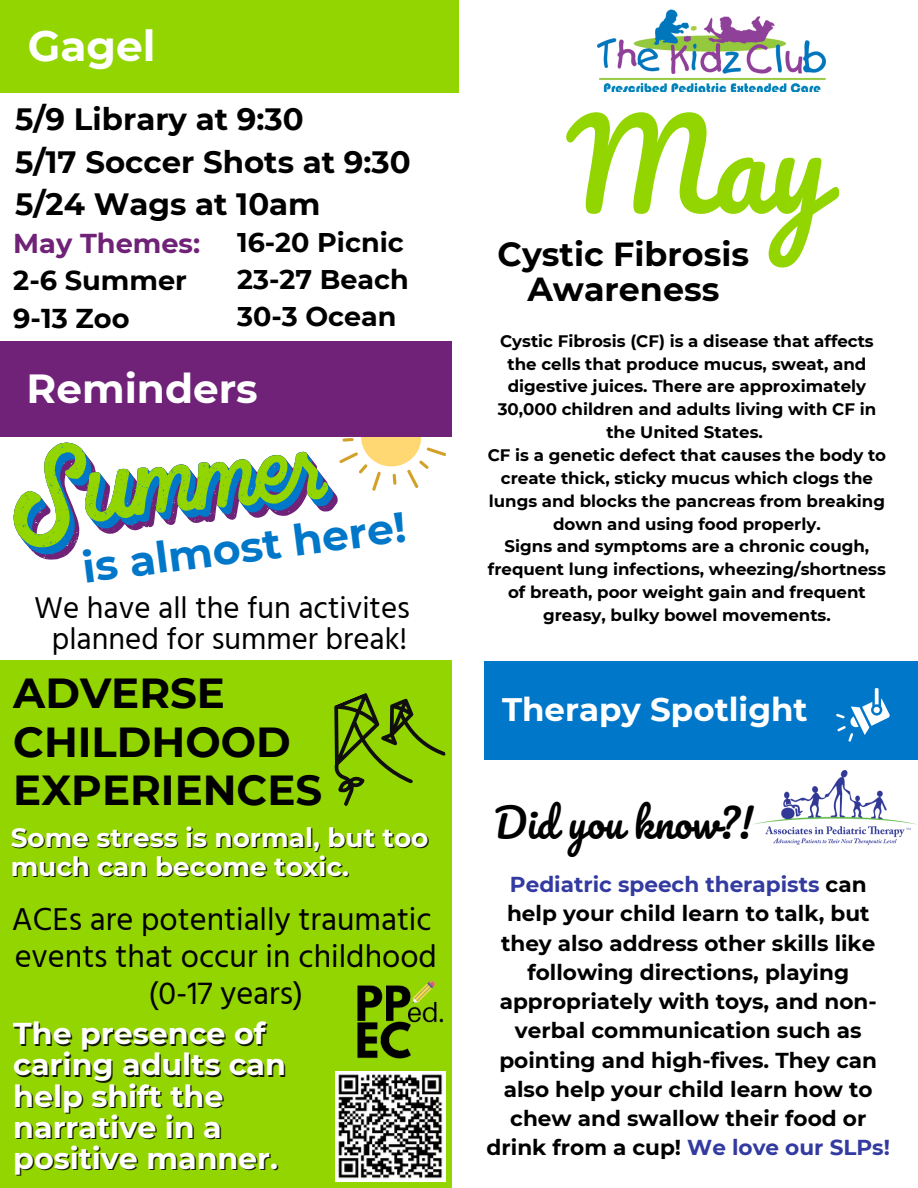
<style>
.page{position:relative;width:918px;height:1188px;background:#fff}
.page>*{position:absolute;margin:0;border:0;box-sizing:border-box;transform-origin:0 0}
.t1{font:119.1px "Pacifico";color:#93d500}
.t2{font:700 42.45px "Montserrat";color:#0077c8}
.t3{font:700 42.3px "Montserrat";color:#fff}
.t4{font:700 41.85px/48.3px "Montserrat";color:#000}
.t5{font:700 40.65px "Montserrat";color:#fff}
.t6{font:39.75px "Pacifico";color:#000}
.t7{font:700 33.3px/35px "Montserrat";color:#000;text-align:center}
.t8{font:700 32.55px "Montserrat";color:#fff}
.t9{font:32.4px/37.2px "Hind";color:#000;text-align:center}
.t10{font:30.9px/31.5px "Hind";color:#000;text-align:center}
.t11{font:700 30.75px "Montserrat";color:#000}
.t12{font:700 30.15px/31px "Montserrat";color:#fff}
.t13{font:700 27.3px "Montserrat";color:#000}
.t14{font:700 27.3px "Montserrat";color:#6f2277}
.t15{font:700 27px "Montserrat";color:#000}
.t16{font:700 26.4px/28.3px "Montserrat";color:#fff}
.t17{font:700 21.6px/29.2px "Montserrat";color:#000;text-align:center}
.t18{font:700 16.65px/22.8px "Montserrat";color:#000;text-align:center}
.s1{color:#333aa0}
</style>
<div class="page">
<div style="left:0;top:0;width:459px;height:92px;background:#93d500"></div>
<div style="left:0;top:341px;width:451px;height:96px;background:#6f2277"></div>
<div style="left:0;top:661px;width:452px;height:527px;background:#93d500"></div>
<img style="left:357px;top:980px;width:87px;height:79px">
<img style="left:598px;top:9px;width:228px;height:83px">
<div style="left:484px;top:661px;width:434px;height:99px;background:#0077c8"></div>
<svg style="left:836px;top:688px;width:54px;height:54px"></svg>
<img style="left:336px;top:1072px;width:110px;height:110px">
<img style="left:753px;top:771px;width:164px;height:74px">
<svg style="left:334px;top:693px;width:112px;height:113px"></svg>
<svg style="left:14px;top:365px;width:438px;height:195px"></svg>
<p class="t3" style="left:28px;top:20px;width:129px">Gagel</p>
<p class="t11" style="left:15px;top:101px;width:290px">5/9 Library at 9:30</p>
<p class="t11" style="left:15px;top:143px;width:397px">5/17 Soccer Shots at 9:30</p>
<p class="t11" style="left:15px;top:185px;width:307px">5/24 Wags at 10am</p>
<p class="t14" style="left:13px;top:227px;width:188px">May Themes:</p>
<p class="t13" style="left:13px;top:264px;width:175px">2-6 Summer</p>
<p class="t13" style="left:13px;top:301px;width:118px">9-13 Zoo</p>
<p class="t15" style="left:237px;top:226px;width:168px">16-20 Picnic</p>
<p class="t15" style="left:237px;top:263px;width:173px">23-27 Beach</p>
<p class="t15" style="left:237px;top:300px;width:161px">30-3 Ocean</p>
<p class="t5" style="left:27px;top:364px;width:233px">Reminders</p>
<p class="t2" style="left:79px;top:541px;width:327px;rotate:-7deg">is almost here!</p>
<p class="t10" style="left:34px;top:591px;width:377px">We have all the fun activites planned for summer break!</p>
<p class="t4" style="left:13px;top:669px;width:310px">ADVERSE<br>CHILDHOOD<br>EXPERIENCES</p>
<p class="t16" style="left:11px;top:824px;width:419px">Some stress is normal, but too much can become toxic.</p>
<p class="t9" style="left:12px;top:900px;width:421px">ACEs are potentially traumatic</p>
<p class="t9" style="left:15px;top:937px;width:424px">events that occur in childhood (0-17 years)</p>
<p class="t12" style="left:13px;top:1018px;width:274px">The presence of caring adults can help shift the narrative in a positive manner.</p>
<p class="t1" style="left:566px;top:103px;width:261px">May</p>
<p class="t7" style="left:498px;top:237px;width:253px">Cystic Fibrosis<br>Awareness</p>
<p class="t18" style="left:498px;top:329px;width:380px">Cystic Fibrosis (CF) is a disease that affects the cells that produce mucus, sweat, and digestive juices. There are approximately 30,000 children and adults living with CF in the United States.</p>
<p class="t18" style="left:488px;top:444px;width:400px">CF is a genetic defect that causes the body to create thick, sticky mucus which clogs the lungs and blocks the pancreas from breaking down and using food properly.</p>
<p class="t18" style="left:488px;top:535px;width:399px">Signs and symptoms are a chronic cough, frequent lung infections, wheezing/shortness of breath, poor weight gain and frequent greasy, bulky bowel movements.</p>
<p class="t8" style="left:502px;top:690px;width:307px">Therapy Spotlight</p>
<p class="t6" style="left:494px;top:802px;width:261px">Did you know?!</p>
<p class="t17" style="left:487px;top:870px;width:405px"><span class="s1">Pediatric speech therapists</span> can help your child learn to talk, but they also address other skills like following directions, playing appropriately with toys, and non&shy;verbal communication such as pointing and high-fives. They can also help your child learn how to chew and swallow their food or drink from a cup! <span class="s1">We love our SLPs!</span></p>
</div>
